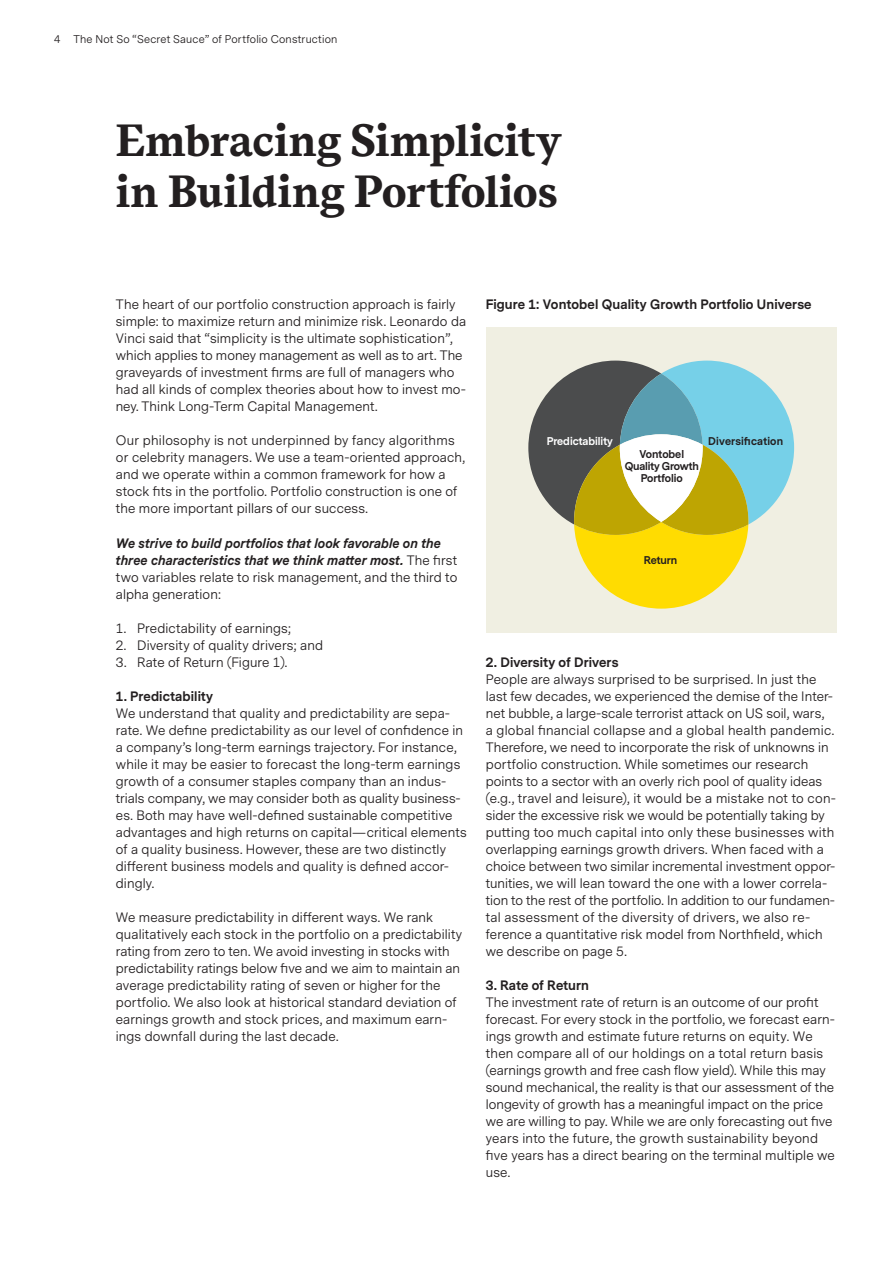
<style>
.page{position:relative;width:893px;height:1263px;background:#fff}
.page>*{position:absolute;margin:0;border:0;box-sizing:border-box;transform-origin:0 0}
.Title_28pt_12mm{font:700 42px/51px "Vontobel Serif";letter-spacing:-.01em;color:#231f20}
.Copy_8_5pt_4mm{font:12.75px/17px "Vontobel Sans";letter-spacing:.01em;color:#231f20}
.Copy_8_5pt_4mm-2{font:italic 700 12.75px/17px "Vontobel Sans";letter-spacing:.01em;color:#231f20}
.Paragraph_Title_2_8_5pt_4mm{font:700 12.75px "Vontobel Sans";letter-spacing:.01em;color:#231f20}
.t1{font:10.5px "Vontobel Sans";letter-spacing:.02em;color:#231f20}
.t2{font:700 10.5px/11.9px "Vontobel Sans";color:#231f20;text-align:center}
.t3{font:700 10.5px "Vontobel Sans";letter-spacing:.02em;color:#231f20}
.t4{font:700 10.5px "Vontobel Sans";color:#fff}
.s1{font-weight:400;font-style:normal}
</style>
<div class="page">
<div style="left:486px;top:327px;width:351px;height:305px;background:#f0efe2"></div>
<svg style="left:528px;top:361px;width:266px;height:248px"></svg>
<p class="t1" style="left:54px;top:32px;width:285px">4 The Not So “Secret Sauce” of Portfolio Construction</p>
<p class="Title_28pt_12mm" style="left:116px;top:117px;width:447px">Embracing Simplicity in Building Portfolios</p>
<p class="Copy_8_5pt_4mm" style="left:116px;top:297px;width:352px">The heart of our portfolio construction approach is fairly simple: to maximize return and minimize risk. Leonardo da Vinci said that “simplicity is the ultimate sophistication”, which applies to money management as well as to art. The graveyards of investment firms are full of managers who had all kinds of complex theories about how to invest mo&shy;ney. Think Long-Term Capital Management.</p>
<p class="Copy_8_5pt_4mm" style="left:116px;top:433px;width:351px">Our philosophy is not underpinned by fancy algorithms or celebrity managers. We use a team-oriented approach, and we operate within a common framework for how a stock fits in the portfolio. Portfolio construction is one of the more important pillars of our success.</p>
<p class="Copy_8_5pt_4mm-2" style="left:116px;top:535px;width:343px">We strive to build portfolios that look favorable on the three characteristics that we think matter most. <span class="s1">The first two variables relate to risk management, and the third to alpha generation:</span></p>
<p class="Copy_8_5pt_4mm" style="left:116px;top:620px;width:177px">1. Predictability of earnings;</p>
<p class="Copy_8_5pt_4mm" style="left:116px;top:637px;width:209px">2. Diversity of quality drivers; and</p>
<p class="Copy_8_5pt_4mm" style="left:116px;top:654px;width:173px">3. Rate of Return (Figure 1).</p>
<p class="Paragraph_Title_2_8_5pt_4mm" style="left:116px;top:687px;width:99px">1. Predictability</p>
<p class="Copy_8_5pt_4mm" style="left:116px;top:705px;width:352px">We understand that quality and predictability are sepa&shy;rate. We define predictability as our level of confidence in a company’s long-term earnings trajectory. For instance, while it may be easier to forecast the long-term earnings growth of a consumer staples company than an indus&shy;trials company, we may consider both as quality business&shy;es. Both may have well-defined sustainable competitive advantages and high returns on capital—critical elements of a quality business. However, these are two distinctly different business models and quality is defined accor&shy;dingly.</p>
<p class="Copy_8_5pt_4mm" style="left:116px;top:909px;width:348px">We measure predictability in different ways. We rank qualitatively each stock in the portfolio on a predictability rating from zero to ten. We avoid investing in stocks with predictability ratings below five and we aim to maintain an average predictability rating of seven or higher for the portfolio. We also look at historical standard deviation of earnings growth and stock prices, and maximum earn&shy;ings downfall during the last decade.</p>
<p class="Paragraph_Title_2_8_5pt_4mm" style="left:486px;top:296px;width:327px">Figure 1: Vontobel Quality Growth Portfolio Universe</p>
<p class="t4" style="left:547px;top:434px;width:68px">Predictability</p>
<p class="t3" style="left:708px;top:434px;width:76px">Diversification</p>
<p class="t2" style="left:625px;top:449px;width:76px">Vontobel<br>Quality Growth<br>Portfolio</p>
<p class="t2" style="left:644px;top:555px;width:35px">Return</p>
<p class="Paragraph_Title_2_8_5pt_4mm" style="left:486px;top:653px;width:134px">2. Diversity of Drivers</p>
<p class="Copy_8_5pt_4mm" style="left:486px;top:671px;width:352px">People are always surprised to be surprised. In just the last few decades, we experienced the demise of the Inter&shy;net bubble, a large-scale terrorist attack on US soil, wars,<br>a global financial collapse and a global health pandemic.<br>Therefore, we need to incorporate the risk of unknowns in portfolio construction. While sometimes our research points to a sector with an overly rich pool of quality ideas (e.g., travel and leisure), it would be a mistake not to con&shy;sider the excessive risk we would be potentially taking by putting too much capital into only these businesses with overlapping earnings growth drivers. When faced with a choice between two similar incremental investment oppor&shy;tunities, we will lean toward the one with a lower correla&shy;tion to the rest of the portfolio. In addition to our fundamen&shy;tal assessment of the diversity of drivers, we also re&shy;ference a quantitative risk model from Northfield, which we describe on page 5.</p>
<p class="Paragraph_Title_2_8_5pt_4mm" style="left:486px;top:976px;width:105px">3. Rate of Return</p>
<p class="Copy_8_5pt_4mm" style="left:486px;top:994px;width:351px">The investment rate of return is an outcome of our profit forecast. For every stock in the portfolio, we forecast earn&shy;ings growth and estimate future returns on equity. We then compare all of our holdings on a total return basis (earnings growth and free cash flow yield). While this may sound mechanical, the reality is that our assessment of the longevity of growth has a meaningful impact on the price we are willing to pay. While we are only forecasting out five years into the future, the growth sustainability beyond five years has a direct bearing on the terminal multiple we use.</p>
</div>
